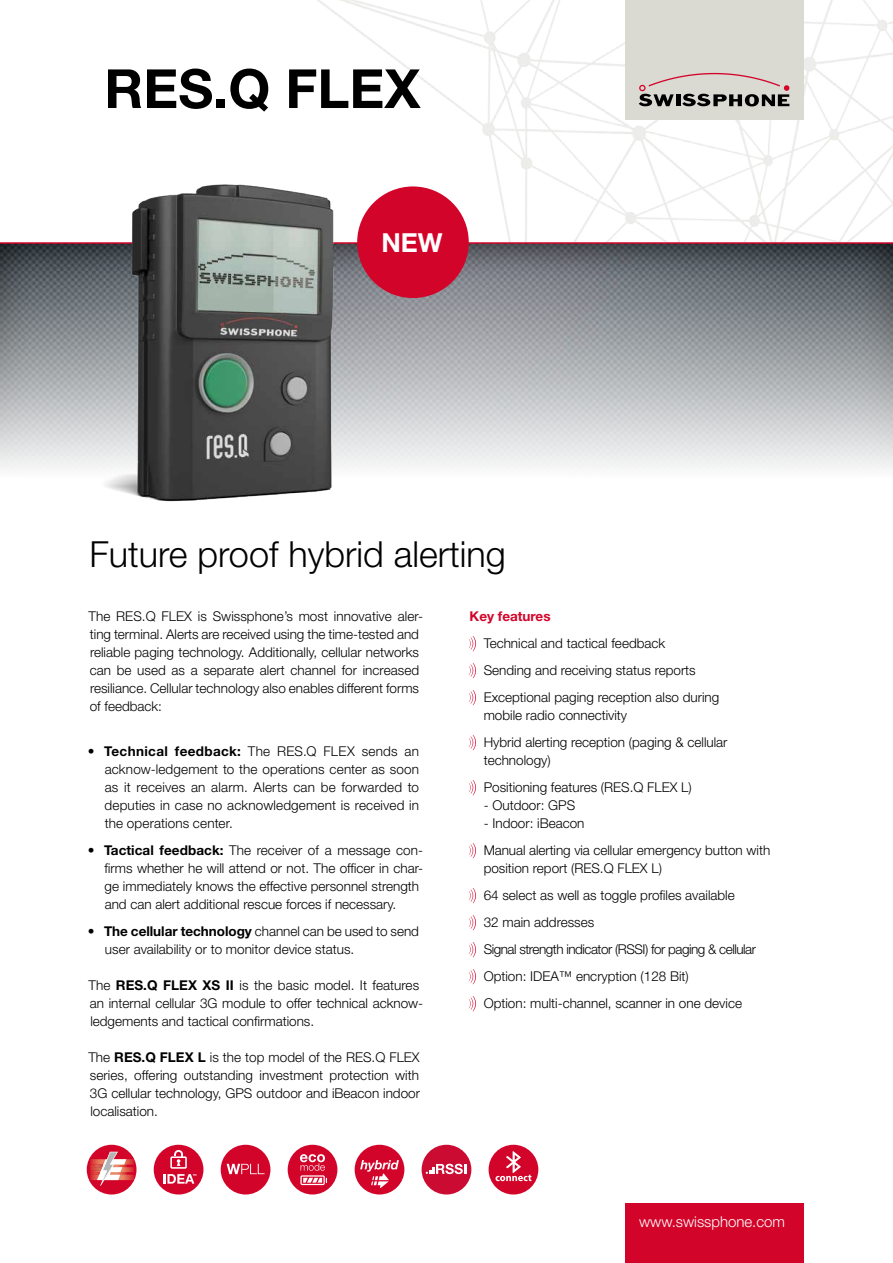
<style>
.page{position:relative;width:893px;height:1263px;background:#fff}
.page>*{position:absolute;margin:0;border:0;box-sizing:border-box;transform-origin:0 0}
.t1{font:700 54px "Helvetica Neue LT Std";color:#000}
.t2{font:300 36px "Helvetica Neue LT Std";color:#000}
.t3{font:700 26.25px "Helvetica Neue LT Std";color:#fff}
.t4{font:300 15px "Helvetica Neue LT Std";color:#fff}
.t5{font:300 13.5px/18px "Helvetica Neue LT Std";color:#000}
.t6{font:700 13.5px "Helvetica Neue LT Std";color:#d3042a}
.s1{font-weight:700}
</style>
<div class="page">
<img style="left:317px;top:0;width:576px;height:242px">
<div style="left:0;top:242px;width:893px;height:236px;background:#000;opacity:.75"></div>
<div style="left:625px;top:0;width:179px;height:119px;background:#dad9d2"></div>
<svg style="left:639px;top:73px;width:150px;height:33px"></svg>
<div style="left:625px;top:1203px;width:179px;height:60px;background:#d3042a"></div>
<hr style="left:0;top:242px;width:893px;height:2px;background:#d3042a">
<div style="left:154px;top:1145px;width:49px;height:49px;background:#d3042a;border-radius:50%"></div>
<svg style="left:164px;top:1150px;width:32px;height:33px"></svg>
<div style="left:221px;top:1145px;width:49px;height:49px;background:#d3042a;border-radius:50%"></div>
<svg style="left:227px;top:1164px;width:38px;height:10px"></svg>
<div style="left:288px;top:1145px;width:49px;height:49px;background:#d3042a;border-radius:50%"></div>
<svg style="left:300px;top:1154px;width:27px;height:31px"></svg>
<div style="left:355px;top:1145px;width:49px;height:49px;background:#d3042a;border-radius:50%"></div>
<svg style="left:360px;top:1160px;width:39px;height:28px"></svg>
<div style="left:422px;top:1145px;width:49px;height:49px;background:#cc0b33;border-radius:50%"></div>
<svg style="left:426px;top:1164px;width:40px;height:10px"></svg>
<div style="left:489px;top:1145px;width:49px;height:49px;background:#d3042a;border-radius:50%"></div>
<svg style="left:495px;top:1151px;width:36px;height:30px"></svg>
<div style="left:87px;top:1145px;width:49px;height:49px;background:#d3042a;border-radius:50%"></div>
<svg style="left:89px;top:1152px;width:45px;height:34px"></svg>
<div style="left:357px;top:186px;width:112px;height:112px;background:#d3042a;border-radius:50%"></div>
<svg style="left:469px;top:636px;width:7px;height:15px"></svg>
<svg style="left:469px;top:663px;width:7px;height:15px"></svg>
<svg style="left:469px;top:690px;width:7px;height:15px"></svg>
<svg style="left:469px;top:735px;width:7px;height:15px"></svg>
<svg style="left:469px;top:780px;width:7px;height:15px"></svg>
<svg style="left:469px;top:843px;width:7px;height:15px"></svg>
<svg style="left:469px;top:888px;width:7px;height:15px"></svg>
<svg style="left:469px;top:915px;width:7px;height:15px"></svg>
<svg style="left:469px;top:942px;width:7px;height:15px"></svg>
<svg style="left:469px;top:969px;width:7px;height:15px"></svg>
<svg style="left:469px;top:996px;width:7px;height:15px"></svg>
<img style="left:24px;top:126px;width:400px;height:376px">
<h1 class="t1" style="left:104px;top:55px;width:318px">RES.Q FLEX</h1>
<h3 class="t3" style="left:381px;top:226px;width:63px">NEW</h3>
<h2 class="t2" style="left:90px;top:532px;width:418px">Future proof hybrid alerting</h2>
<p class="t5" style="left:89px;top:607px;width:336px">The RES.Q FLEX is Swissphone’s most innovative aler&shy;ting terminal. Alerts are received using the time-tested and reliable paging technology. Additionally, cellular networks can be used as a separate alert channel for increased resiliance. Cellular technology also enables different forms of feedback:</p>
<p class="t5" style="left:105px;top:742px;width:316px;text-align:justify;text-indent:-17px">• <span class="s1">Technical feedback:</span> The RES.Q FLEX sends an acknow-ledgement to the operations center as soon as it receives an alarm. Alerts can be forwarded to deputies in case no acknowledgement is received in the operations center.</p>
<p class="t5" style="left:105px;top:841px;width:320px;text-indent:-17px">• <span class="s1">Tactical feedback:</span> The receiver of a message con&shy;firms whether he will attend or not. The officer in char&shy;ge immediately knows the effective personnel strength and can alert additional rescue forces if necessary.</p>
<p class="t5" style="left:105px;top:922px;width:316px;text-indent:-17px">• <span class="s1">The cellular technology</span> channel can be used to send user availability or to monitor device status.</p>
<p class="t5" style="left:88px;top:976px;width:336px">The <span class="s1">RES.Q FLEX XS II</span> is the basic model. It features an internal cellular 3G module to offer technical acknow&shy;ledgements and tactical confirmations.</p>
<p class="t5" style="left:88px;top:1048px;width:333px;text-align:justify">The <span class="s1">RES.Q FLEX L</span> is the top model of the RES.Q FLEX series, offering outstanding investment protection with 3G cellular technology, GPS outdoor and iBeacon indoor localisation.</p>
<p class="t6" style="left:470px;top:608px;width:83px">Key features</p>
<p class="t5" style="left:484px;top:629px;width:237px;line-height:27px">Technical and tactical feedback<br>Sending and receiving status reports<br>Exceptional paging reception also during</p>
<p class="t5" style="left:484px;top:701px;width:245px;line-height:27px">mobile radio connectivity<br>Hybrid alerting reception (paging &amp; cellular</p>
<p class="t5" style="left:484px;top:746px;width:210px;line-height:27px">technology)<br>Positioning features (RES.Q FLEX L)</p>
<p class="t5" style="left:484px;top:796px;width:93px">- Outdoor: GPS</p>
<p class="t5" style="left:484px;top:809px;width:288px;line-height:27px">- Indoor: iBeacon<br>Manual alerting via cellular emergency button with</p>
<p class="t5" style="left:484px;top:854px;width:274px;line-height:27px">position report (RES.Q FLEX L)<br>64 select as well as toggle profiles available<br>32 main addresses<br>Signal strength indicator (RSSI) for paging &amp; cellular Option: IDEA™ encryption (128 Bit)<br>Option: multi-channel, scanner in one device</p>
<p class="t4" style="left:639px;top:1212px;width:147px">www.swissphone.com</p>
</div>
